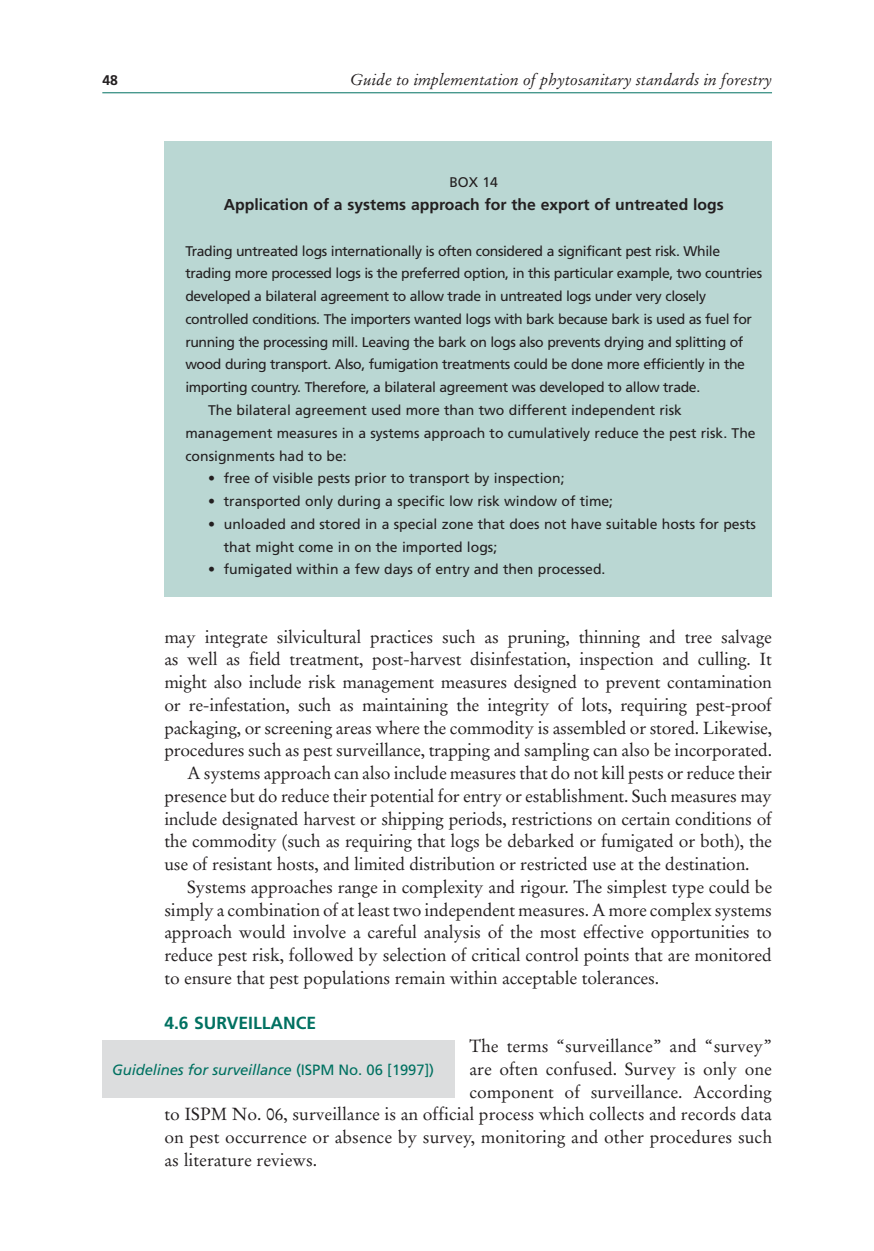
<style>
.page{position:relative;width:874px;height:1251px;background:#fff}
.page>*{position:absolute;margin:0;border:0;box-sizing:border-box;transform-origin:0 0}
.t1{font:17.5px "Stempel Garamond LT Std";letter-spacing:-.015em;color:#231f20}
.t2{font:700 17.5px "Frutiger LT Std";color:#007161}
.t3{font:700 15.75px "Frutiger LT Std";color:#231f20}
.t4{font:italic 15.75px "Stempel Garamond LT Std";color:#231f20}
.t5{font:italic 14.88px "Frutiger LT Std";letter-spacing:-.01em;color:#007161}
.t6{font:14px "Frutiger LT Std";letter-spacing:-.025em;color:#231f20}
.t7{font:14px "Frutiger LT Std";color:#231f20}
.t8{font:700 14px "Frutiger LT Std";color:#231f20}
.s1{font-style:normal}
</style>
<div class="page">
<hr style="left:102px;top:92px;width:670px;height:1px;background:#007161">
<div style="left:102px;top:1040px;width:353px;height:57px;background:#dcddde"></div>
<div style="left:164px;top:142px;width:608px;height:455px;background:#bad7d3"></div>
<p class="t8" style="left:102px;top:75px;width:17px">48</p>
<p class="t4" style="left:350px;top:73px;width:424px">Guide to implementation of phytosanitary standards in forestry</p>
<p class="t6" style="left:449px;top:177px;width:50px">BOX 14</p>
<p class="t3" style="left:224px;top:198px;width:502px">Application of a systems approach for the export of untreated logs</p>
<p class="t6" style="left:185px;top:245px;width:536px">Trading untreated logs internationally is often considered a significant pest risk. While</p>
<p class="t6" style="left:185px;top:268px;width:578px">trading more processed logs is the preferred option, in this particular example, two countries</p>
<p class="t6" style="left:185px;top:290px;width:522px">developed a bilateral agreement to allow trade in untreated logs under very closely</p>
<p class="t6" style="left:185px;top:313px;width:568px">controlled conditions. The importers wanted logs with bark because bark is used as fuel for</p>
<p class="t6" style="left:185px;top:336px;width:560px">running the processing mill. Leaving the bark on logs also prevents drying and splitting of</p>
<p class="t6" style="left:185px;top:359px;width:561px">wood during transport. Also, fumigation treatments could be done more efficiently in the</p>
<p class="t6" style="left:185px;top:381px;width:516px">importing country. Therefore, a bilateral agreement was developed to allow trade.</p>
<p class="t7" style="left:208px;top:404px;width:475px">The bilateral agreement used more than two different independent risk</p>
<p class="t7" style="left:185px;top:427px;width:572px">management measures in a systems approach to cumulatively reduce the pest risk. The</p>
<p class="t7" style="left:185px;top:450px;width:163px">consignments had to be:</p>
<p class="t7" style="left:224px;top:472px;width:342px">free of visible pests prior to transport by inspection;</p>
<p class="t7" style="left:224px;top:495px;width:391px">transported only during a specific low risk window of time;</p>
<p class="t7" style="left:224px;top:518px;width:534px">unloaded and stored in a special zone that does not have suitable hosts for pests</p>
<p class="t7" style="left:224px;top:541px;width:275px">that might come in on the imported logs;</p>
<p class="t7" style="left:224px;top:563px;width:383px">fumigated within a few days of entry and then processed.</p>
<p class="t1" style="left:164px;top:629px;width:609px">may integrate silvicultural practices such as pruning, thinning and tree salvage</p>
<p class="t1" style="left:164px;top:652px;width:609px">as well as field treatment, post-harvest disinfestation, inspection and culling. It</p>
<p class="t1" style="left:164px;top:674px;width:609px">might also include risk management measures designed to prevent contamination</p>
<p class="t1" style="left:164px;top:697px;width:609px">or re-infestation, such as maintaining the integrity of lots, requiring pest-proof</p>
<p class="t1" style="left:164px;top:720px;width:609px">packaging, or screening areas where the commodity is assembled or stored. Likewise,</p>
<p class="t1" style="left:164px;top:743px;width:609px">procedures such as pest surveillance, trapping and sampling can also be incorporated.</p>
<p class="t1" style="left:187px;top:765px;width:587px">A systems approach can also include measures that do not kill pests or reduce their</p>
<p class="t1" style="left:164px;top:788px;width:609px">presence but do reduce their potential for entry or establishment. Such measures may</p>
<p class="t1" style="left:164px;top:811px;width:609px">include designated harvest or shipping periods, restrictions on certain conditions of</p>
<p class="t1" style="left:164px;top:834px;width:609px">the commodity (such as requiring that logs be debarked or fumigated or both), the</p>
<p class="t1" style="left:164px;top:856px;width:587px">use of resistant hosts, and limited distribution or restricted use at the destination.</p>
<p class="t1" style="left:187px;top:879px;width:587px">Systems approaches range in complexity and rigour. The simplest type could be</p>
<p class="t1" style="left:164px;top:902px;width:609px">simply a combination of at least two independent measures. A more complex systems</p>
<p class="t1" style="left:164px;top:925px;width:609px">approach would involve a careful analysis of the most effective opportunities to</p>
<p class="t1" style="left:164px;top:947px;width:609px">reduce pest risk, followed by selection of critical control points that are monitored</p>
<p class="t1" style="left:164px;top:970px;width:496px">to ensure that pest populations remain within acceptable tolerances.</p>
<p class="t2" style="left:164px;top:1016px;width:153px">4.6 SURVEILLANCE</p>
<p class="t1" style="left:469px;top:1038px;width:304px">The terms “surveillance” and “survey”</p>
<p class="t1" style="left:469px;top:1061px;width:304px">are often confused. Survey is only one</p>
<p class="t1" style="left:469px;top:1084px;width:304px">component of surveillance. According</p>
<p class="t1" style="left:164px;top:1107px;width:609px">to ISPM No. 06, surveillance is an official process which collects and records data</p>
<p class="t1" style="left:164px;top:1129px;width:609px">on pest occurrence or absence by survey, monitoring and other procedures such</p>
<p class="t1" style="left:164px;top:1152px;width:155px">as literature reviews.</p>
<p class="t5" style="left:112px;top:1063px;width:324px">Guidelines for surveillance <span class="s1">(ISPM No. 06 [1997])</span></p>
</div>
